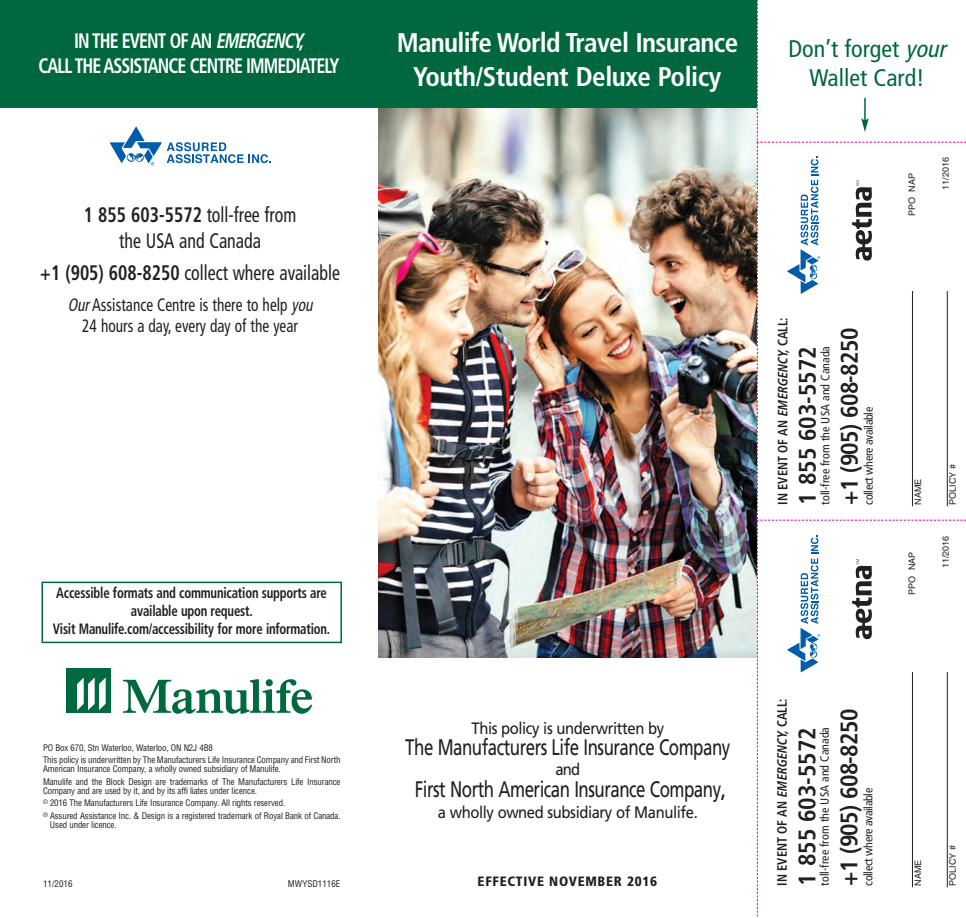
<style>
.page{position:relative;width:966px;height:918px;background:#fff}
.page>*{position:absolute;margin:0;border:0;box-sizing:border-box;transform-origin:0 0}
.t1{font:700 condensed 27px/34.5px "Frutiger";letter-spacing:-.025em;color:#fff;text-align:center}
.t2{font:700 condensed 24px "Frutiger";letter-spacing:-.015em;color:#231f20}
.t3{font:condensed 24px/28.8px "Frutiger";color:#00673e;text-align:center}
.t4{font:22.5px "Frutiger";letter-spacing:-.03em;color:#231f20;scale:.75 1}
.t5{font:condensed 21px/25.2px "Frutiger";color:#231f20;text-align:center;scale:.85 1}
.t6{font:700 condensed 21px/25.5px "Frutiger";letter-spacing:-.05em;color:#fff;text-align:center;scale:.85 1}
.t7{font:condensed 18px/21.6px "Frutiger";color:#231f20;text-align:center;scale:.85 1}
.t8{font:16.5px "Frutiger";letter-spacing:-.03em;color:#231f20;scale:.9 1}
.t9{font:700 condensed 15px/18px "Frutiger";letter-spacing:-.015em;color:#231f20;text-align:center;scale:.85 1}
.t10{font:700 condensed 13.5px "Frutiger";color:#231f20;scale:.92 1}
.t11{font:900 condensed 13.5px "Frutiger";letter-spacing:.05em;color:#231f20}
.t12{font:condensed 12px "Frutiger";letter-spacing:-.01em;color:#231f20}
.t13{font:9px "Helvetica";color:#231f20}
.t14{font:condensed 9px "Helvetica";color:#231f20}
.t15{font:condensed 8.85px/12.5px "Helvetica";letter-spacing:-.015em;color:#231f20}
.t16{font:7.35px "Myriad";color:#015dab}
.t17{font:6.3px "Myriad";color:#015dab}
.s1{font-style:italic}
.s2{font-weight:700}
</style>
<div class="page">
<img style="left:378px;top:108px;width:378px;height:550px">
<div style="left:0;top:0;width:756px;height:108px;background:#00673e"></div>
<svg style="left:756px;top:0;width:209px;height:918px"></svg>
<svg style="left:110px;top:126px;width:161px;height:37px"></svg>
<svg style="left:123px;top:679px;width:189px;height:35px"></svg>
<div style="left:66px;top:668px;width:45px;height:45px;background:#00693f"></div>
<svg style="left:77px;top:678px;width:29px;height:32px"></svg>
<div style="left:41px;top:582px;width:301px;height:61px;border:2px solid #00673e"></div>
<h3 class="t6" style="left:39px;top:28px;width:355px">IN THE EVENT OF AN <span class="s1">EMERGENCY,<br></span>CALL THE ASSISTANCE CENTRE IMMEDIATELY</h3>
<h1 class="t1" style="left:396px;top:25px;width:343px">Manulife World Travel Insurance<br>Youth/Student Deluxe Policy</h1>
<h2 class="t3" style="left:788px;top:34px;width:165px">Don’t forget <span class="s1">your<br></span>Wallet Card!</h2>
<p class="t16" style="left:151px;top:162px;width:5px">®</p>
<h3 class="t5" style="left:84px;top:203px;width:251px"><span class="s2">1 855 603-5572</span> toll-free from the USA and Canada</h3>
<h3 class="t5" style="left:40px;top:261px;width:354px"><span class="s2">+1 (905) 608-8250</span> collect where available</h3>
<h3 class="t7" style="left:68px;top:294px;width:294px"><span class="s1">Our</span>Assistance Centre is there to help <span class="s1">you<br></span>24 hours a day, every day of the year</h3>
<h3 class="t9" style="left:53px;top:584px;width:327px">Accessible formats and communication supports are available upon request.<br>Visit Manulife.com/accessibility for more information.</h3>
<p class="t15" style="left:43px;top:741px;width:299px">PO Box 670, Stn Waterloo, Waterloo, ON N2J 4B8<br>This policy is underwritten by The Manufacturers Life Insurance Company and First North</p>
<p class="t15" style="left:43px;top:763px;width:299px">American Insurance Company, a wholly owned subsidiary of Manulife.<br>Manulife and the Block Design are trademarks of The Manufacturers Life Insurance</p>
<p class="t15" style="left:43px;top:784px;width:299px">Company and are used by it, and by its affi liates under licence.<br><sup>©</sup> 2016 The Manufacturers Life Insurance Company. All rights reserved.<br><sup>®</sup> Assured Assistance Inc. &amp; Design is a registered trademark of Royal Bank of Canada.</p>
<p class="t15" style="left:50px;top:818px;width:68px">Used under licence.</p>
<h3 class="t8" style="left:471px;top:719px;width:215px">This policy is underwritten by</h3>
<h3 class="t4" style="left:405px;top:734px;width:435px">The Manufacturers Life Insurance Company</h3>
<h3 class="t8" style="left:555px;top:760px;width:29px">and</h3>
<h3 class="t4" style="left:415px;top:776px;width:417px">First North American Insurance Company,</h3>
<h3 class="t8" style="left:437px;top:803px;width:290px">a wholly owned subsidiary of Manulife.</h3>
<p class="t14" style="left:43px;top:878px;width:31px">11/2016</p>
<p class="t14" style="left:288px;top:878px;width:54px">MWYSD1116E</p>
<h3 class="t11" style="left:477px;top:874px;width:181px">EFFECTIVE NOVEMBER 2016</h3>
<p class="t17" style="left:817px;top:259px;width:5px;rotate:-90deg">®</p>
<h3 class="t10" style="left:774px;top:505px;width:205px;rotate:-90deg">IN EVENT OF AN <span class="s1">EMERGENCY,</span>CALL:</h3>
<h2 class="t2" style="left:793px;top:505px;width:160px;rotate:-90deg">1 855 603-5572</h2>
<h3 class="t12" style="left:818px;top:505px;width:160px;rotate:-90deg">toll-free from the USA and Canada</h3>
<h2 class="t2" style="left:835px;top:505px;width:179px;rotate:-90deg">+1 (905) 608-8250</h2>
<h3 class="t12" style="left:861px;top:505px;width:99px;rotate:-90deg">collect where available</h3>
<p class="t17" style="left:817px;top:637px;width:5px;rotate:-90deg">®</p>
<h3 class="t10" style="left:774px;top:886px;width:205px;rotate:-90deg">IN EVENT OF AN <span class="s1">EMERGENCY,</span>CALL:</h3>
<h2 class="t2" style="left:792px;top:886px;width:160px;rotate:-90deg">1 855 603-5572</h2>
<h3 class="t12" style="left:817px;top:886px;width:160px;rotate:-90deg">toll-free from the USA and Canada</h3>
<h2 class="t2" style="left:834px;top:886px;width:179px;rotate:-90deg">+1 (905) 608-8250</h2>
<h3 class="t12" style="left:861px;top:886px;width:99px;rotate:-90deg">collect where available</h3>
<p class="t13" style="left:908px;top:216px;width:45px;rotate:-90deg">PPO NAP</p>
<p class="t13" style="left:942px;top:190px;width:34px;rotate:-90deg">11/2016</p>
<p class="t13" style="left:914px;top:505px;width:28px;rotate:-90deg">NAME</p>
<p class="t13" style="left:908px;top:595px;width:45px;rotate:-90deg">PPO NAP</p>
<p class="t13" style="left:949px;top:505px;width:42px;rotate:-90deg">POLICY #</p>
<p class="t13" style="left:942px;top:568px;width:34px;rotate:-90deg">11/2016</p>
<p class="t13" style="left:914px;top:886px;width:28px;rotate:-90deg">NAME</p>
<p class="t13" style="left:949px;top:886px;width:42px;rotate:-90deg">POLICY #</p>
</div>
